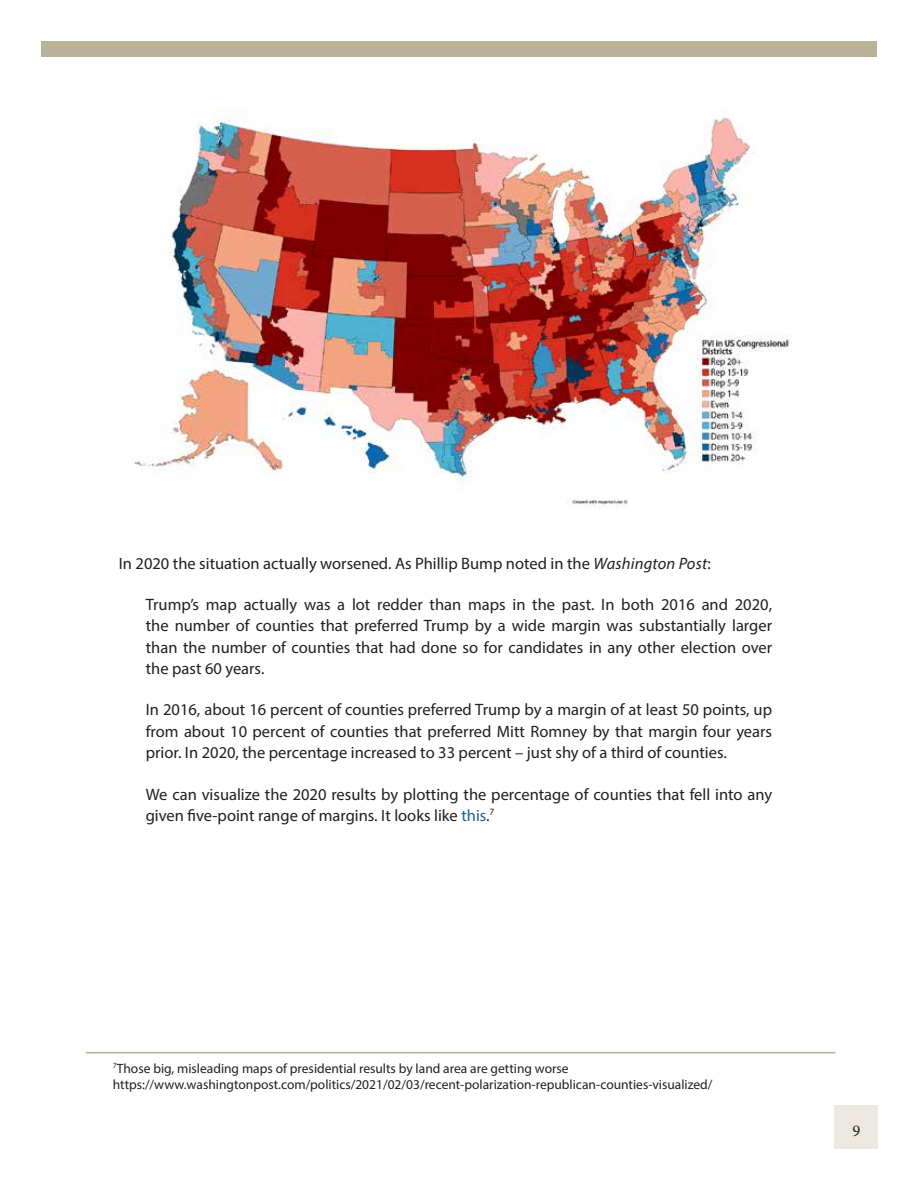
<style>
.page{position:relative;width:918px;height:1188px;background:#fff}
.page>*{position:absolute;margin:0;border:0;box-sizing:border-box;transform-origin:0 0}
.t1{font:16.5px/21px "Myriad Pro";color:#231f20;text-align:justify}
.t2{font:16.5px "Minion Pro";color:#231f20}
.t3{font:13.5px/16.2px "Myriad Pro";color:#231f20}
.s1{font-style:italic}
.s2{color:#1b6194}
</style>
<div class="page">
<div style="left:41px;top:41px;width:836px;height:16px;background:#bab199"></div>
<div style="left:835px;top:1105px;width:43px;height:43px;background:#ece8df"></div>
<img style="left:134px;top:110px;width:656px;height:398px">
<hr style="left:86px;top:1052px;width:749px;height:1px;background:#bab199">
<p class="t1" style="left:119px;top:552px;width:593px">In 2020 the situation actually worsened. As Phillip Bump noted in the <span class="s1">Washington Post</span>:</p>
<p class="t1" style="left:146px;top:594px;width:628px">Trump’s map actually was a lot redder than maps in the past. In both 2016 and 2020, the number of counties that preferred Trump by a wide margin was substantially larger than the number of counties that had done so for candidates in any other election over the past 60 years.</p>
<p class="t1" style="left:146px;top:699px;width:628px">In 2016, about 16 percent of counties preferred Trump by a margin of at least 50 points, up from about 10 percent of counties that preferred Mitt Romney by that margin four years prior. In 2020, the percentage increased to 33 percent – just shy of a third of counties.</p>
<p class="t1" style="left:146px;top:783px;width:628px">We can visualize the 2020 results by plotting the percentage of counties that fell into any given five-point range of margins. It looks like <span class="s2">this</span>.<sup>7</sup></p>
<p class="t3" style="left:113px;top:1060px;width:601px"><sup>7</sup>Those big, misleading maps of presidential results by land area are getting worse https://www.washingtonpost.com/politics/2021/02/03/recent-polarization-republican-counties-visualized/</p>
<p class="t2" style="left:853px;top:1119px;width:9px">9</p>
</div>
